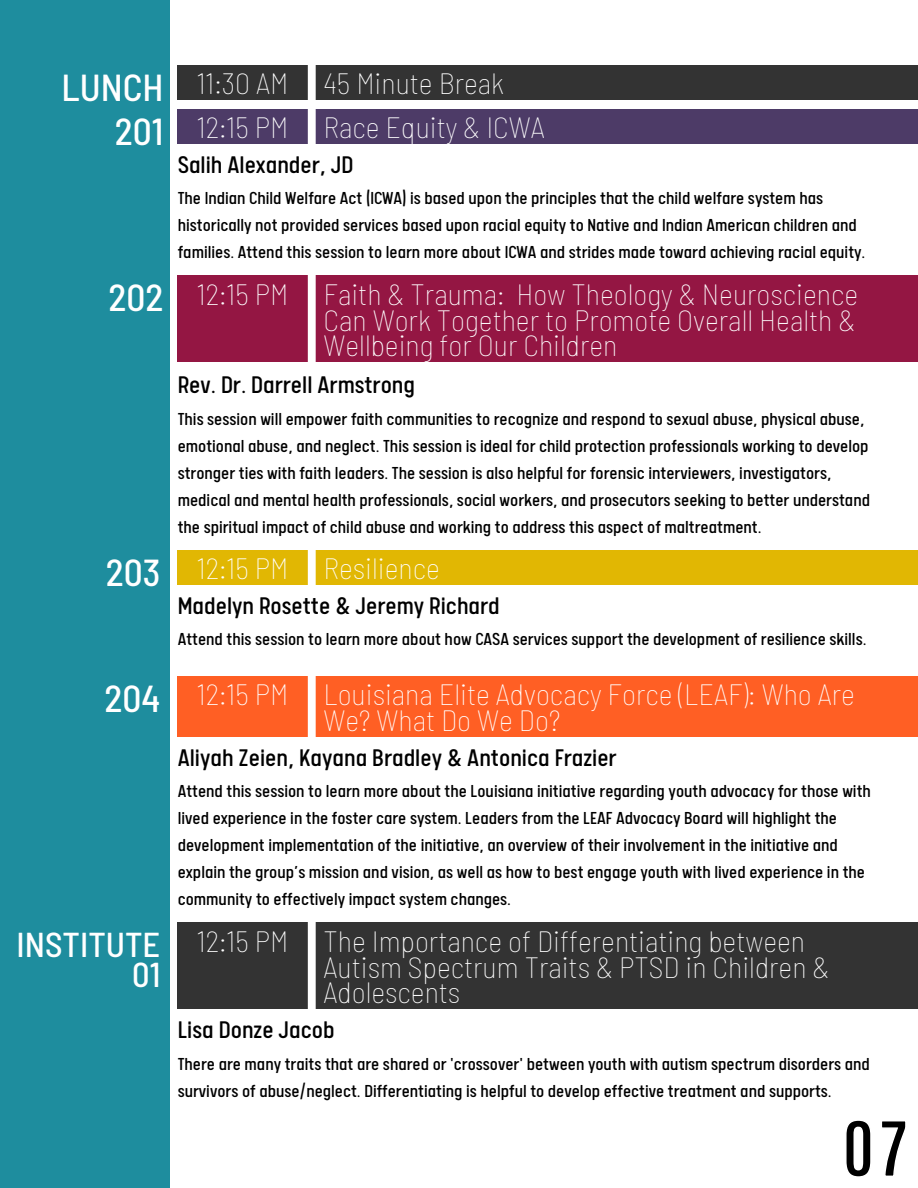
<style>
.page{position:relative;width:918px;height:1188px;background:#fff}
.page>*{position:absolute;margin:0;border:0;box-sizing:border-box;transform-origin:0 0}
.t1{font:700 64.65px "Antonio";color:#000}
.t2{font:500 semi-condensed 34.5px/30.3px "Barlow";color:#fff;text-align:right}
.t3{font:100 semi-condensed 30px/25.8px "Barlow";color:#fff}
.t4{font:27px "Calps";color:#000}
.t5{font:19.5px/27px "Calps";color:#000}
.s1{font-weight:500;font-size:37.5px}
</style>
<div class="page">
<div style="left:0;top:65px;width:918px;height:35px;background:#333"></div>
<div style="left:0;top:109px;width:918px;height:35px;background:#4d3b67"></div>
<div style="left:0;top:275px;width:918px;height:87px;background:#941643"></div>
<div style="left:0;top:550px;width:918px;height:35px;background:#e1b703"></div>
<div style="left:0;top:676px;width:918px;height:60px;background:#ff5f24"></div>
<div style="left:0;top:922px;width:918px;height:87px;background:#333"></div>
<div style="left:1px;top:0;width:176px;height:1188px;background:#fff"></div>
<div style="left:0;top:0;width:169px;height:1188px;background:#1e8d9e"></div>
<div style="left:308px;top:0;width:8px;height:1188px;background:#fff"></div>
<h3 class="t3" style="left:61px;top:69px;width:444px"><span class="s1">LUNCH</span> 11:30 AM 45 Minute Break</h3>
<h3 class="t3" style="left:115px;top:114px;width:431px"><span class="s1">201</span> 12:15 PM Race Equity &amp; ICWA</h3>
<h3 class="t4" style="left:178px;top:153px;width:177px">Salih Alexander, JD</h3>
<p class="t5" style="left:178px;top:187px;width:689px">The Indian Child Welfare Act (ICWA) is based upon the principles that the child welfare system has historically not provided services based upon racial equity to Native and Indian American children and families. Attend this session to learn more about ICWA and strides made toward achieving racial equity.</p>
<h3 class="t3" style="left:324px;top:280px;width:536px;text-align:justify;text-indent:-215px"><span class="s1">202</span> 12:15 PM Faith &amp; Trauma: How Theology &amp; Neuroscience Can Work Together to Promote Overall Health &amp; Wellbeing for Our Children</h3>
<h3 class="t4" style="left:178px;top:374px;width:239px">Rev. Dr. Darrell Armstrong</h3>
<p class="t5" style="left:178px;top:408px;width:694px">This session will empower faith communities to recognize and respond to sexual abuse, physical abuse, emotional abuse, and neglect. This session is ideal for child protection professionals working to develop stronger ties with faith leaders. The session is also helpful for forensic interviewers, investigators, medical and mental health professionals, social workers, and prosecutors seeking to better understand the spiritual impact of child abuse and working to address this aspect of maltreatment.</p>
<h3 class="t3" style="left:106px;top:554px;width:336px"><span class="s1">203</span> 12:15 PM Resilience</h3>
<h3 class="t4" style="left:178px;top:594px;width:324px">Madelyn Rosette &amp; Jeremy Richard</h3>
<p class="t5" style="left:178px;top:629px;width:690px">Attend this session to learn more about how CASA services support the development of resilience skills.</p>
<h3 class="t3" style="left:324px;top:680px;width:533px;text-indent:-219px"><span class="s1">204</span> 12:15 PM Louisiana Elite Advocacy Force (LEAF): Who Are<br>We? What Do We Do?</h3>
<h3 class="t4" style="left:178px;top:746px;width:440px">Aliyah Zeien, Kayana Bradley &amp; Antonica Frazier</h3>
<p class="t5" style="left:178px;top:780px;width:695px">Attend this session to learn more about the Louisiana initiative regarding youth advocacy for those with lived experience in the foster care system. Leaders from the LEAF Advocacy Board will highlight the development implementation of the initiative, an overview of their involvement in the initiative and explain the group’s mission and vision, as well as how to best engage youth with lived experience in the community to effectively impact system changes.</p>
<h2 class="t2" style="left:17px;top:928px;width:145px">INSTITUTE<br>01</h2>
<h3 class="t3" style="left:324px;top:927px;width:508px;text-indent:-127px">12:15 PM The Importance of Differentiating between<br>Autism Spectrum Traits &amp; PTSD in Children &amp;<br>Adolescents</h3>
<h3 class="t4" style="left:178px;top:1019px;width:159px">Lisa Donze Jacob</h3>
<p class="t5" style="left:178px;top:1053px;width:694px">There are many traits that are shared or 'crossover' between youth with autism spectrum disorders and survivors of abuse/neglect. Differentiating is helpful to develop effective treatment and supports.</p>
<h1 class="t1" style="left:843px;top:1102px;width:67px">07</h1>
</div>
